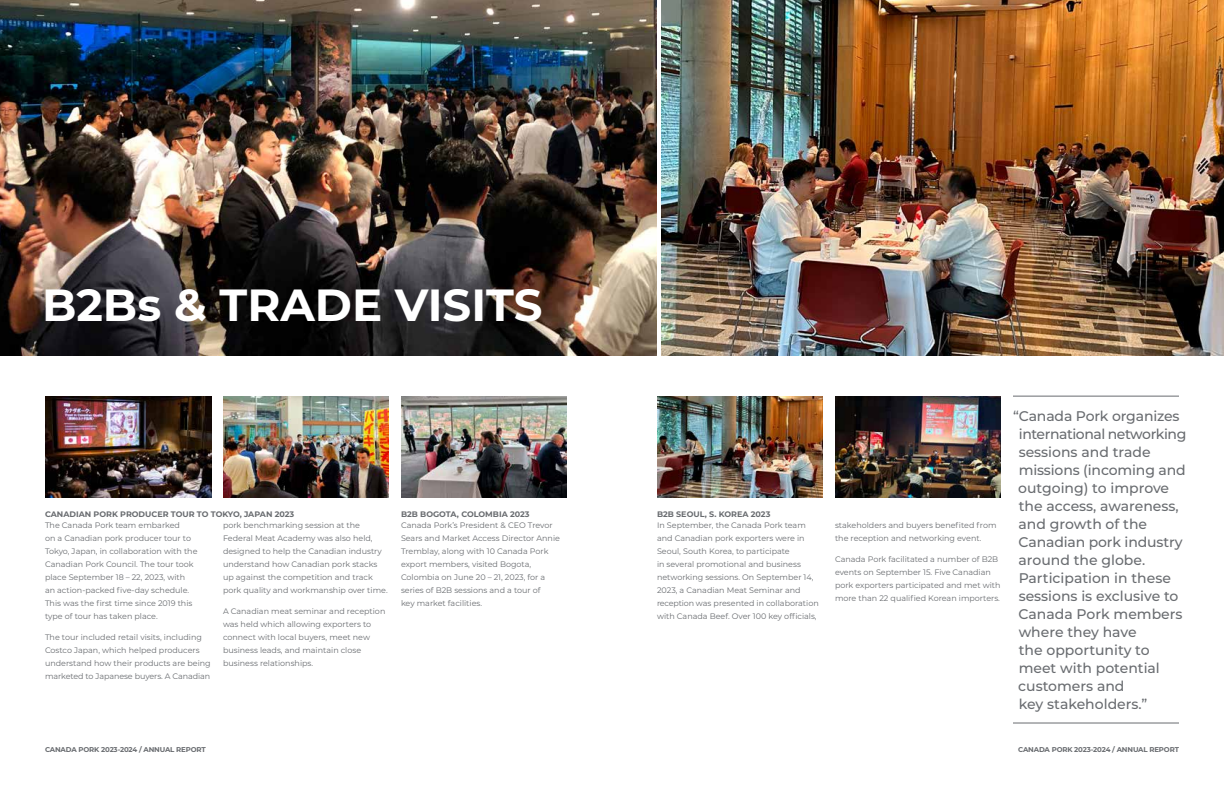
<style>
.page{position:relative;width:1224px;height:792px;background:#fff}
.page>*{position:absolute;margin:0;border:0;box-sizing:border-box;transform-origin:0 0}
.t1{font:700 45px "Montserrat";color:#fff}
.t2{font:500 14px/18px "Montserrat";color:#696c70}
.t3{font:8px/13px "Montserrat";color:#696c70}
.t4{font:700 8px "Montserrat";color:#696c70}
.t5{font:700 7px "Montserrat";letter-spacing:-.02em;color:#696c70}
</style>
<div class="page">
<img style="left:661px;top:0;width:563px;height:356px">
<img style="left:0;top:0;width:657px;height:356px">
<img style="left:401px;top:396px;width:166px;height:101px">
<img style="left:223px;top:396px;width:166px;height:101px">
<img style="left:45px;top:396px;width:166px;height:101px">
<img style="left:657px;top:396px;width:166px;height:101px">
<img style="left:835px;top:396px;width:166px;height:101px">
<hr style="left:1013px;top:396px;width:166px;height:1px;background:#696c70">
<hr style="left:1013px;top:723px;width:166px;height:1px;background:#696c70">
<h1 class="t1" style="left:42px;top:272px;width:502px">B2Bs &amp; TRADE VISITS</h1>
<p class="t4" style="left:45px;top:508px;width:251px">CANADIAN PORK PRODUCER TOUR TO TOKYO, JAPAN 2023</p>
<p class="t4" style="left:401px;top:508px;width:130px">B2B BOGOTA, COLOMBIA 2023</p>
<p class="t4" style="left:657px;top:508px;width:115px">B2B SEOUL, S. KOREA 2023</p>
<p class="t3" style="left:45px;top:518px;width:154px">The Canada Pork team embarked<br>on a Canadian pork producer tour to Tokyo, Japan, in collaboration with the Canadian Pork Council. The tour took place September 18 – 22, 2023, with<br>an action-packed five-day schedule.<br>This was the first time since 2019 this type of tour has taken place.</p>
<p class="t3" style="left:45px;top:630px;width:167px">The tour included retail visits, including Costco Japan, which helped producers understand how their products are being marketed to Japanese buyers. A Canadian</p>
<p class="t3" style="left:223px;top:518px;width:166px">pork benchmarking session at the Federal Meat Academy was also held, designed to help the Canadian industry understand how Canadian pork stacks up against the competition and track pork quality and workmanship over time.</p>
<p class="t3" style="left:223px;top:604px;width:164px">A Canadian meat seminar and reception was held which allowing exporters to connect with local buyers, meet new business leads, and maintain close business relationships.</p>
<p class="t3" style="left:401px;top:518px;width:161px">Canada Pork’s President &amp; CEO Trevor Sears and Market Access Director Annie Tremblay, along with 10 Canada Pork export members, visited Bogota, Colombia on June 20 – 21, 2023, for a series of B2B sessions and a tour of<br>key market facilities.</p>
<p class="t3" style="left:657px;top:518px;width:163px">In September, the Canada Pork team and Canadian pork exporters were in Seoul, South Korea, to participate<br>in several promotional and business networking sessions. On September 14, 2023, a Canadian Meat Seminar and reception was presented in collaboration with Canada Beef. Over 100 key officials,</p>
<p class="t3" style="left:835px;top:518px;width:163px">stakeholders and buyers benefited from the reception and networking event.</p>
<p class="t3" style="left:835px;top:552px;width:167px">Canada Pork facilitated a number of B2B events on September 15. Five Canadian pork exporters participated and met with more than 22 qualified Korean importers.</p>
<p class="t5" style="left:45px;top:744px;width:162px">CANADA PORK 2023-2024 / ANNUAL REPORT</p>
<p class="t2" style="left:1018px;top:407px;width:170px;text-indent:-5px">“Canada Pork organizes international networking sessions and trade missions (incoming and outgoing) to improve the access, awareness, and growth of the<br>Canadian pork industry around the globe.<br>Participation in these sessions is exclusive to<br>Canada Pork members where they have<br>the opportunity to meet with potential customers and<br>key stakeholders.”</p>
<p class="t5" style="left:1018px;top:744px;width:162px">CANADA PORK 2023-2024 / ANNUAL REPORT</p>
</div>
